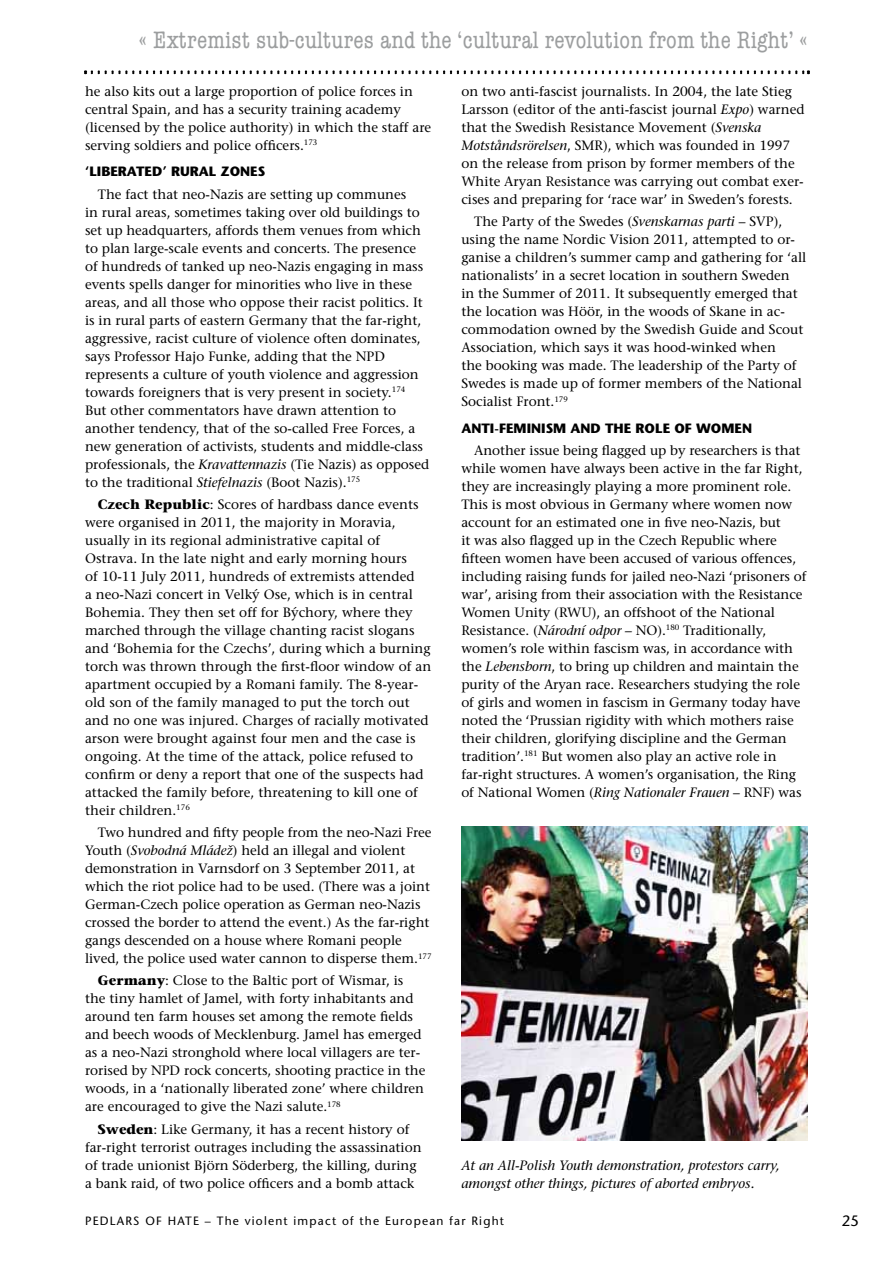
<style>
.page{position:relative;width:893px;height:1263px;background:#fff}
.page>*{position:absolute;margin:0;border:0;box-sizing:border-box;transform-origin:0 0}
.t1{font:condensed 24px "American Typewriter";letter-spacing:.01em;color:#9c9e9f}
.t2{font:15px "Stone Sans";color:#000}
.t3{font:13.5px/18px "Stone Serif";color:#000}
.t4{font:italic 13.5px/18px "Stone Serif";color:#000}
.t5{font:700 13.5px "Stone Sans";color:#000}
.t6{font:12px "Stone Sans";letter-spacing:.1em;color:#000}
.s1{font-style:italic}
.s2{font-weight:700}
</style>
<div class="page">
<svg style="left:92px;top:70px;width:717px;height:4px"></svg>
<img style="left:461px;top:826px;width:347px;height:315px">
<h1 class="t1" style="left:139px;top:27px;width:671px">« Extremist sub-cultures and the ‘cultural revolution from the Right’ «</h1>
<p class="t3" style="left:85px;top:82px;width:348px">he also kits out a large proportion of police forces in central Spain, and has a security training academy (licensed by the police authority) in which the staff are serving soldiers and police officers.<sup>173</sup></p>
<p class="t5" style="left:85px;top:163px;width:182px">‘LIBERATED’ RURAL ZONES</p>
<p class="t3" style="left:85px;top:185px;width:346px;text-indent:13px">The fact that neo-Nazis are setting up communes<br>in rural areas, sometimes taking over old buildings to set up headquarters, affords them venues from which to plan large-scale events and concerts. The presence of hundreds of tanked up neo-Nazis engaging in mass events spells danger for minorities who live in these areas, and all those who oppose their racist politics. It is in rural parts of eastern Germany that the far-right, aggressive, racist culture of violence often dominates, says Professor Hajo Funke, adding that the NPD represents a culture of youth violence and aggression towards foreigners that is very present in society.<sup>174<br></sup>But other commentators have drawn attention to another tendency, that of the so-called Free Forces, a new generation of activists, students and middle-class professionals, the <span class="s1">Kravattennazis</span> (Tie Nazis) as opposed to the traditional <span class="s1">Stiefelnazis</span> (Boot Nazis).<sup>175</sup></p>
<p class="t3" style="left:85px;top:495px;width:348px;text-indent:13px"><span class="s2">Czech Republic</span>: Scores of hardbass dance events were organised in 2011, the majority in Moravia, usually in its regional administrative capital of Ostrava. In the late night and early morning hours<br>of 10-11 July 2011, hundreds of extremists attended<br>a neo-Nazi concert in Velký Ose, which is in central Bohemia. They then set off for Býchory, where they marched through the village chanting racist slogans and ‘Bohemia for the Czechs’, during which a burning torch was thrown through the first-floor window of an apartment occupied by a Romani family. The 8-year&shy;old son of the family managed to put the torch out and no one was injured. Charges of racially motivated arson were brought against four men and the case is ongoing. At the time of the attack, police refused to confirm or deny a report that one of the suspects had attacked the family before, threatening to kill one of their children.<sup>176</sup></p>
<p class="t3" style="left:85px;top:823px;width:348px;text-indent:13px">Two hundred and fifty people from the neo-Nazi Free Youth (<span class="s1">Svobodná Mládež</span>) held an illegal and violent demonstration in Varnsdorf on 3 September 2011, at which the riot police had to be used. (There was a joint German-Czech police operation as German neo-Nazis crossed the border to attend the event.) As the far-right gangs descended on a house where Romani people lived, the police used water cannon to disperse them.<sup>177</sup></p>
<p class="t3" style="left:85px;top:971px;width:342px;text-indent:13px"><span class="s2">Germany</span>: Close to the Baltic port of Wismar, is the tiny hamlet of Jamel, with forty inhabitants and around ten farm houses set among the remote fields and beech woods of Mecklenburg. Jamel has emerged as a neo-Nazi stronghold where local villagers are ter&shy;rorised by NPD rock concerts, shooting practice in the woods, in a ‘nationally liberated zone’ where children are encouraged to give the Nazi salute.<sup>178</sup></p>
<p class="t3" style="left:85px;top:1120px;width:338px;text-align:center"><span class="s2">Sweden</span>: Like Germany, it has a recent history of far-right terrorist outrages including the assassination of trade unionist Björn Söderberg, the killing, during a bank raid, of two police officers and a bomb attack</p>
<p class="t3" style="left:461px;top:82px;width:345px">on two anti-fascist journalists. In 2004, the late Stieg Larsson (editor of the anti-fascist journal <span class="s1">Expo</span>) warned that the Swedish Resistance Movement (<span class="s1">Svenska Motståndsrörelsen</span>, SMR), which was founded in 1997 on the release from prison by former members of the White Aryan Resistance was carrying out combat exer&shy;cises and preparing for ‘race war’ in Sweden’s forests.</p>
<p class="t3" style="left:461px;top:212px;width:346px;text-indent:13px">The Party of the Swedes (<span class="s1">Svenskarnas parti</span> – SVP), using the name Nordic Vision 2011, attempted to or&shy;ganise a children’s summer camp and gathering for ‘all nationalists’ in a secret location in southern Sweden<br>in the Summer of 2011. It subsequently emerged that the location was Höör, in the woods of Skane in ac&shy;commodation owned by the Swedish Guide and Scout Association, which says it was hood-winked when<br>the booking was made. The leadership of the Party of Swedes is made up of former members of the National Socialist Front.<sup>179</sup></p>
<p class="t5" style="left:461px;top:419px;width:292px">ANTI-FEMINISM AND THE ROLE OF WOMEN</p>
<p class="t3" style="left:461px;top:441px;width:347px;text-indent:13px">Another issue being flagged up by researchers is that while women have always been active in the far Right, they are increasingly playing a more prominent role.<br>This is most obvious in Germany where women now account for an estimated one in five neo-Nazis, but<br>it was also flagged up in the Czech Republic where fifteen women have been accused of various offences, including raising funds for jailed neo-Nazi ‘prisoners of war’, arising from their association with the Resistance Women Unity (RWU), an offshoot of the National Resistance. (<span class="s1">Národní odpor –</span> NO).<sup>180</sup> Traditionally, women’s role within fascism was, in accordance with the <span class="s1">Lebensborn</span>, to bring up children and maintain the purity of the Aryan race. Researchers studying the role of girls and women in fascism in Germany today have noted the ‘Prussian rigidity with which mothers raise their children, glorifying discipline and the German tradition’.<sup>181</sup> But women also play an active role in far-right structures. A women’s organisation, the Ring of National Women (<span class="s1">Ring Nationaler Frauen</span> – RNF) was</p>
<p class="t4" style="left:461px;top:1156px;width:320px">At an All-Polish Youth demonstration, protestors carry, amongst other things, pictures of aborted embryos.</p>
<p class="t6" style="left:85px;top:1214px;width:420px">PEDLARS OF HATE – The violent impact of the European far Right</p>
<p class="t2" style="left:842px;top:1212px;width:19px">25</p>
</div>
